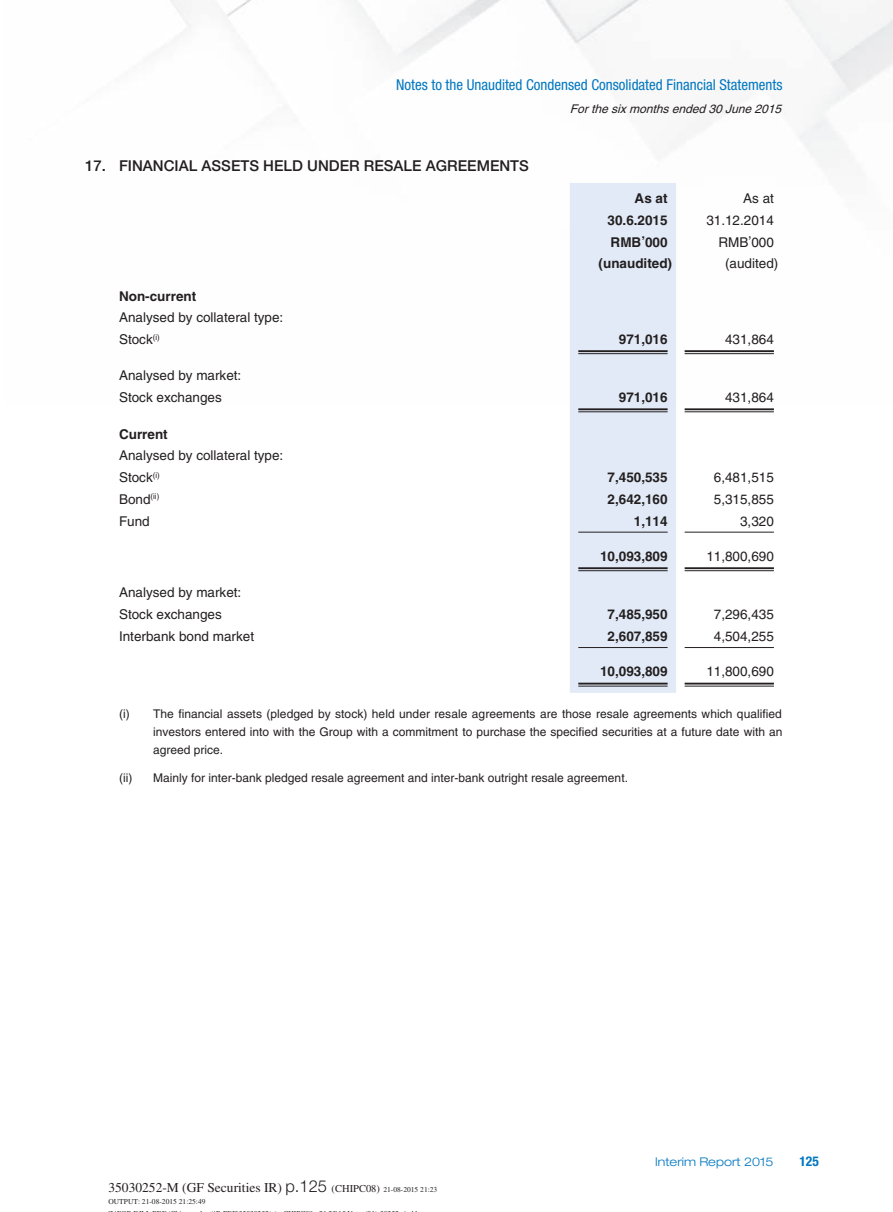
<style>
.page{position:relative;width:893px;height:1212px;background:#fff}
.page>*{position:absolute;margin:0;border:0;box-sizing:border-box;transform-origin:0 0}
.t1{font:condensed 15px "Helvetica Neue LT Std";color:#0077c0}
._3__標題{font:500 15px "Helvetica Neue LT Std";color:#231f20}
._1__內文{font:13.5px "Helvetica LT Std";color:#231f20}
._1__內文-2{font:700 13.5px "Helvetica LT Std";color:#231f20}
.t2{font:13.5px "Times LT Std";color:#231f20}
.t3{font:700 condensed 13.5px "Helvetica Neue LT Std";color:#0077c0}
._2__附註內文{font:12px/18px "Helvetica LT Std";color:#231f20;text-align:justify}
.t4{font:italic 12px "Helvetica LT Std";color:#231f20}
.t5{font:300 expanded 12px "Helvetica Neue LT Std";color:#0077c0}
.t6{font:7.5px "Times LT Std";color:#231f20}
.s1{font-family:"Helvetica Neue LT Std";font-weight:300;font-size:16.5px}
.s2{font-size:10.5px}
.s3{font-size:7.5px}
</style>
<div class="page">
<img style="left:162px;top:0;width:731px;height:355px">
<div style="left:570px;top:183px;width:106px;height:510px;background:#e1eaf6"></div>
<hr style="left:578px;top:350px;width:90px;height:2px;background:#231f20">
<hr style="left:578px;top:353px;width:90px;height:1px;background:#231f20">
<hr style="left:685px;top:350px;width:89px;height:2px;background:#231f20">
<hr style="left:685px;top:353px;width:89px;height:1px;background:#231f20">
<hr style="left:578px;top:408px;width:90px;height:2px;background:#231f20">
<hr style="left:578px;top:411px;width:90px;height:1px;background:#231f20">
<hr style="left:685px;top:408px;width:89px;height:2px;background:#231f20">
<hr style="left:685px;top:411px;width:89px;height:1px;background:#231f20">
<hr style="left:578px;top:532px;width:90px;height:1px;background:#231f20">
<hr style="left:685px;top:532px;width:89px;height:1px;background:#231f20">
<hr style="left:578px;top:567px;width:90px;height:2px;background:#231f20">
<hr style="left:578px;top:570px;width:90px;height:1px;background:#231f20">
<hr style="left:685px;top:567px;width:89px;height:2px;background:#231f20">
<hr style="left:685px;top:570px;width:89px;height:1px;background:#231f20">
<hr style="left:578px;top:647px;width:90px;height:1px;background:#231f20">
<hr style="left:685px;top:647px;width:89px;height:1px;background:#231f20">
<hr style="left:578px;top:683px;width:90px;height:1px;background:#231f20">
<hr style="left:578px;top:686px;width:90px;height:1px;background:#231f20">
<hr style="left:685px;top:683px;width:89px;height:1px;background:#231f20">
<hr style="left:685px;top:686px;width:89px;height:1px;background:#231f20">
<p class="t1" style="left:396px;top:76px;width:388px">Notes to the Unaudited Condensed Consolidated Financial Statements</p>
<p class="t4" style="left:570px;top:102px;width:217px">For the six months ended 30 June 2015</p>
<p class="_3__標題" style="left:85px;top:156px;width:445px">17. FINANCIAL ASSETS HELD UNDER RESALE AGREEMENTS</p>
<p class="_1__內文-2" style="left:635px;top:190px;width:35px">As at</p>
<p class="_1__內文" style="left:743px;top:190px;width:32px">As at</p>
<p class="_1__內文-2" style="left:608px;top:212px;width:62px">30.6.2015</p>
<p class="_1__內文" style="left:706px;top:212px;width:69px">31.12.2014</p>
<p class="_1__內文-2" style="left:611px;top:233px;width:59px">RMB’000</p>
<p class="_1__內文" style="left:718px;top:234px;width:57px">RMB’000</p>
<p class="_1__內文-2" style="left:599px;top:255px;width:75px">(unaudited)</p>
<p class="_1__內文" style="left:725px;top:256px;width:55px">(audited)</p>
<p class="_1__內文-2" style="left:119px;top:287px;width:79px">Non-current</p>
<p class="_1__內文" style="left:119px;top:310px;width:166px">Analysed by collateral type:</p>
<p class="_1__內文" style="left:119px;top:331px;width:42px">Stock<sup>(i)</sup></p>
<p class="_1__內文-2" style="left:619px;top:331px;width:50px">971,016</p>
<p class="_1__內文" style="left:725px;top:331px;width:50px">431,864</p>
<p class="_1__內文" style="left:119px;top:368px;width:124px">Analysed by market:</p>
<p class="_1__內文" style="left:119px;top:390px;width:104px">Stock exchanges</p>
<p class="_1__內文-2" style="left:619px;top:389px;width:50px">971,016</p>
<p class="_1__內文" style="left:725px;top:390px;width:50px">431,864</p>
<p class="_1__內文-2" style="left:119px;top:425px;width:50px">Current</p>
<p class="_1__內文" style="left:119px;top:448px;width:166px">Analysed by collateral type:</p>
<p class="_1__內文" style="left:119px;top:469px;width:42px">Stock<sup>(i)</sup></p>
<p class="_1__內文-2" style="left:608px;top:469px;width:62px">7,450,535</p>
<p class="_1__內文" style="left:714px;top:469px;width:62px">6,481,515</p>
<p class="_1__內文" style="left:119px;top:491px;width:42px">Bond<sup>(ii)</sup></p>
<p class="_1__內文-2" style="left:608px;top:491px;width:62px">2,642,160</p>
<p class="_1__內文" style="left:714px;top:491px;width:62px">5,315,855</p>
<p class="_1__內文" style="left:119px;top:513px;width:32px">Fund</p>
<p class="_1__內文-2" style="left:634px;top:512px;width:35px">1,114</p>
<p class="_1__內文" style="left:740px;top:513px;width:35px">3,320</p>
<p class="_1__內文-2" style="left:600px;top:548px;width:69px">10,093,809</p>
<p class="_1__內文" style="left:706px;top:548px;width:69px">11,800,690</p>
<p class="_1__內文" style="left:119px;top:585px;width:124px">Analysed by market:</p>
<p class="_1__內文" style="left:119px;top:607px;width:104px">Stock exchanges</p>
<p class="_1__內文-2" style="left:608px;top:606px;width:62px">7,485,950</p>
<p class="_1__內文" style="left:714px;top:607px;width:62px">7,296,435</p>
<p class="_1__內文" style="left:119px;top:628px;width:137px">Interbank bond market</p>
<p class="_1__內文-2" style="left:608px;top:628px;width:62px">2,607,859</p>
<p class="_1__內文" style="left:714px;top:628px;width:62px">4,504,255</p>
<p class="_1__內文-2" style="left:600px;top:663px;width:69px">10,093,809</p>
<p class="_1__內文" style="left:706px;top:664px;width:69px">11,800,690</p>
<p class="_2__附註內文" style="left:153px;top:705px;width:631px;text-indent:-34px">(i) The financial assets (pledged by stock) held under resale agreements are those resale agreements which qualified investors entered into with the Group with a commitment to purchase the specified securities at a future date with an agreed price.</p>
<p class="_2__附註內文" style="left:119px;top:769px;width:510px">(ii) Mainly for inter-bank pledged resale agreement and inter-bank outright resale agreement.</p>
<p class="t2" style="left:108px;top:1179px;width:330px">35030252-M (GF Securities IR) <span class="s1">p.125</span> <span class="s2">(CHIPC08)</span> <span class="s3">21-08-2015 21:23</span></p>
<p class="t6" style="left:108px;top:1197px;width:99px">OUTPUT: 21-08-2015 21:25:49</p>
<p class="t5" style="left:655px;top:1154px;width:120px">Interim Report 2015</p>
<p class="t3" style="left:799px;top:1152px;width:21px">125</p>
</div>
